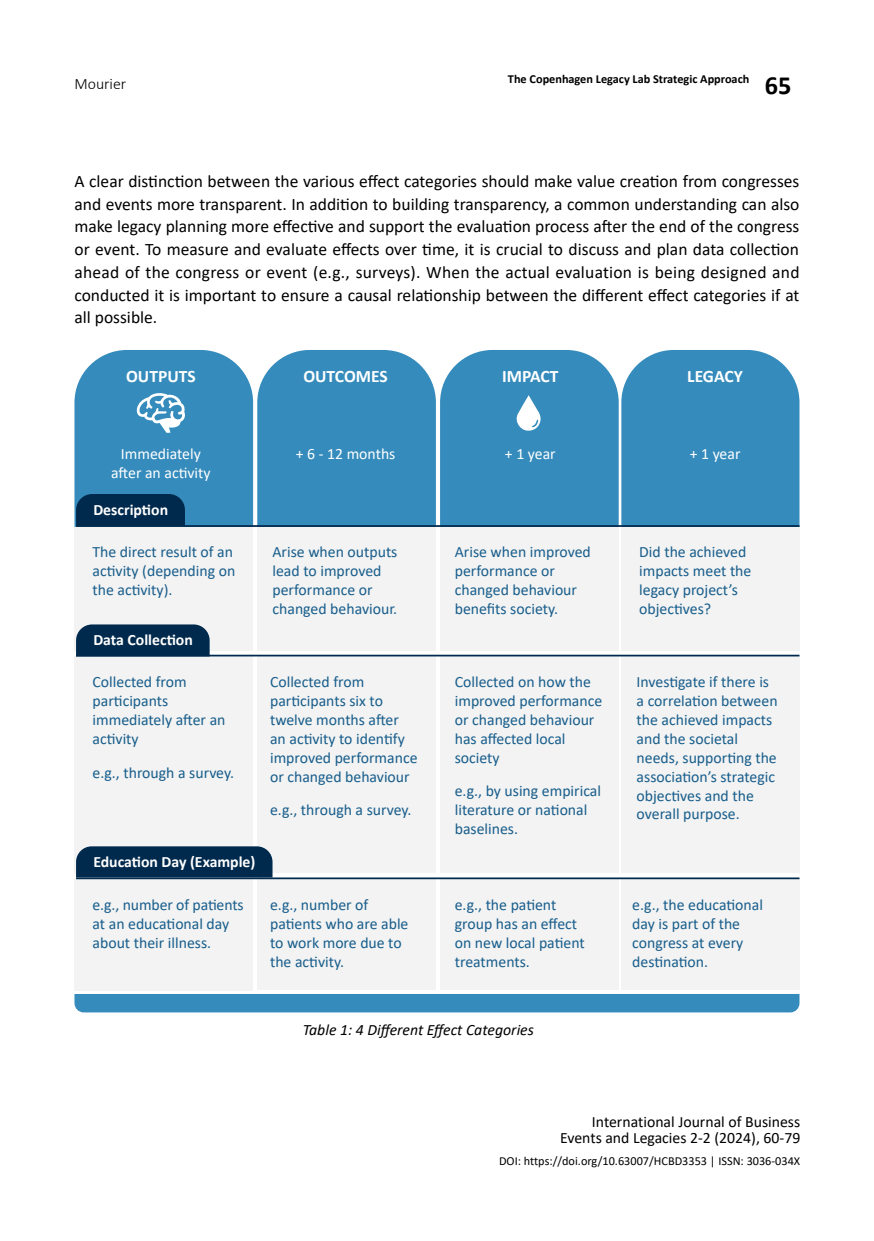
<style>
.page{position:relative;width:874px;height:1241px;background:#fff}
.page>*{position:absolute;margin:0;border:0;box-sizing:border-box;transform-origin:0 0}
.t1{font:700 26.25px "Calibri";color:#000}
.t2{font:17.5px/22.8px "Calibri";color:#000;text-align:justify}
.t3{font:700 17.5px "Calibri";color:#fff}
.t4{font:15.75px/18.9px "Calibri";color:#185d8c}
.t5{font:15.75px/15.8px "Calibri";color:#000;text-align:right}
.t6{font:15.75px/18.9px "Calibri";color:#fff;text-align:center}
.t7{font:700 15.75px "Calibri";color:#fff}
.t8{font:italic 15.75px "Calibri";color:#000}
.t9{font:300 15.75px "Calibri";color:#000}
.t10{font:12.25px "Calibri";color:#000}
.t11{font:700 12.25px "Calibri";color:#000}
</style>
<div class="page">
<div style="left:74px;top:526px;width:179px;height:125px;background:#f2f3f2"></div>
<div style="left:257px;top:526px;width:178px;height:124px;background:#f2f3f2"></div>
<div style="left:440px;top:526px;width:178px;height:124px;background:#f2f3f2"></div>
<div style="left:621px;top:526px;width:178px;height:124px;background:#f2f3f2"></div>
<div style="left:74px;top:994px;width:725px;height:18px;background:#348bbc"></div>
<div style="left:74px;top:656px;width:179px;height:217px;background:#f2f3f2"></div>
<div style="left:257px;top:655px;width:178px;height:218px;background:#f2f3f2"></div>
<div style="left:440px;top:655px;width:178px;height:218px;background:#f2f3f2"></div>
<div style="left:621px;top:655px;width:178px;height:218px;background:#f2f3f2"></div>
<div style="left:74px;top:878px;width:179px;height:112px;background:#f2f3f2"></div>
<div style="left:257px;top:878px;width:178px;height:111px;background:#f2f3f2"></div>
<div style="left:440px;top:878px;width:178px;height:111px;background:#f2f3f2"></div>
<div style="left:621px;top:878px;width:178px;height:111px;background:#f2f3f2"></div>
<svg style="left:74px;top:350px;width:725px;height:177px;background:#3f8fbd"></svg>
<div style="left:76px;top:624px;width:133px;height:30px;background:#002a4d"></div>
<div style="left:76px;top:846px;width:196px;height:31px;background:#002a4d"></div>
<hr style="left:76px;top:525px;width:723px;height:2px;background:#002a4d">
<hr style="left:76px;top:654px;width:723px;height:2px;background:#002a4d">
<hr style="left:76px;top:877px;width:723px;height:2px;background:#002a4d">
<p class="t9" style="left:74px;top:77px;width:53px">Mourier</p>
<p class="t11" style="left:507px;top:74px;width:243px">The Copenhagen Legacy Lab Strategic Approach</p>
<h1 class="t1" style="left:764px;top:74px;width:28px">65</h1>
<p class="t2" style="left:74px;top:171px;width:726px">A clear distinction between the various effect categories should make value creation from congresses and events more transparent. In addition to building transparency, a common understanding can also make legacy planning more effective and support the evaluation process after the end of the congress or event. To measure and evaluate effects over time, it is crucial to discuss and plan data collection ahead of the congress or event (e.g., surveys). When the actual evaluation is being designed and conducted it is important to ensure a causal relationship between the different effect categories if at all possible.</p>
<p class="t3" style="left:126px;top:369px;width:71px">OUTPUTS</p>
<p class="t3" style="left:303px;top:369px;width:86px">OUTCOMES</p>
<p class="t3" style="left:502px;top:369px;width:58px">IMPACT</p>
<p class="t3" style="left:687px;top:369px;width:57px">LEGACY</p>
<p class="t6" style="left:111px;top:446px;width:101px">Immediately after an activity</p>
<p class="t6" style="left:295px;top:446px;width:101px">+ 6 - 12 months</p>
<p class="t6" style="left:504px;top:446px;width:52px">+ 1 year</p>
<p class="t6" style="left:689px;top:446px;width:52px">+ 1 year</p>
<p class="t7" style="left:93px;top:503px;width:76px">Description</p>
<p class="t4" style="left:92px;top:543px;width:144px">The direct result of an activity (depending on the activity).</p>
<p class="t7" style="left:93px;top:632px;width:101px">Data Collection</p>
<p class="t4" style="left:92px;top:673px;width:134px">Collected from participants immediately after an activity</p>
<p class="t4" style="left:92px;top:764px;width:143px">e.g., through a survey.</p>
<p class="t7" style="left:93px;top:855px;width:163px">Education Day (Example)</p>
<p class="t4" style="left:92px;top:896px;width:152px">e.g., number of patients at an educational day about their illness.</p>
<p class="t4" style="left:272px;top:543px;width:126px">Arise when outputs lead to improved performance or changed behaviour.</p>
<p class="t4" style="left:270px;top:673px;width:149px">Collected from participants six to twelve months after an activity to identify improved performance or changed behaviour</p>
<p class="t4" style="left:270px;top:801px;width:143px">e.g., through a survey.</p>
<p class="t4" style="left:270px;top:896px;width:140px">e.g., number of patients who are able to work more due to the activity.</p>
<p class="t4" style="left:454px;top:543px;width:137px">Arise when improved performance or changed behaviour benefits society.</p>
<p class="t4" style="left:454px;top:673px;width:149px">Collected on how the improved performance or changed behaviour has affected local society</p>
<p class="t4" style="left:454px;top:783px;width:148px">e.g., by using empirical literature or national baselines.</p>
<p class="t4" style="left:454px;top:896px;width:131px">e.g., the patient group has an effect on new local patient treatments.</p>
<p class="t8" style="left:303px;top:1023px;width:232px">Table 1: 4 Different Effect Categories</p>
<p class="t4" style="left:639px;top:543px;width:114px">Did the achieved impacts meet the legacy project’s objectives?</p>
<p class="t4" style="left:636px;top:673px;width:142px">Investigate if there is a correlation between the achieved impacts and the societal needs, supporting the association’s strategic objectives and the overall purpose.</p>
<p class="t4" style="left:632px;top:896px;width:132px">e.g., the educational day is part of the congress at every destination.</p>
<p class="t5" style="left:560px;top:1115px;width:241px">International Journal of Business<br>Events and Legacies 2-2 (2024), 60-79</p>
<p class="t10" style="left:499px;top:1155px;width:302px">DOI: https://doi.org/10.63007/HCBD3353 | ISSN: 3036-034X</p>
</div>
